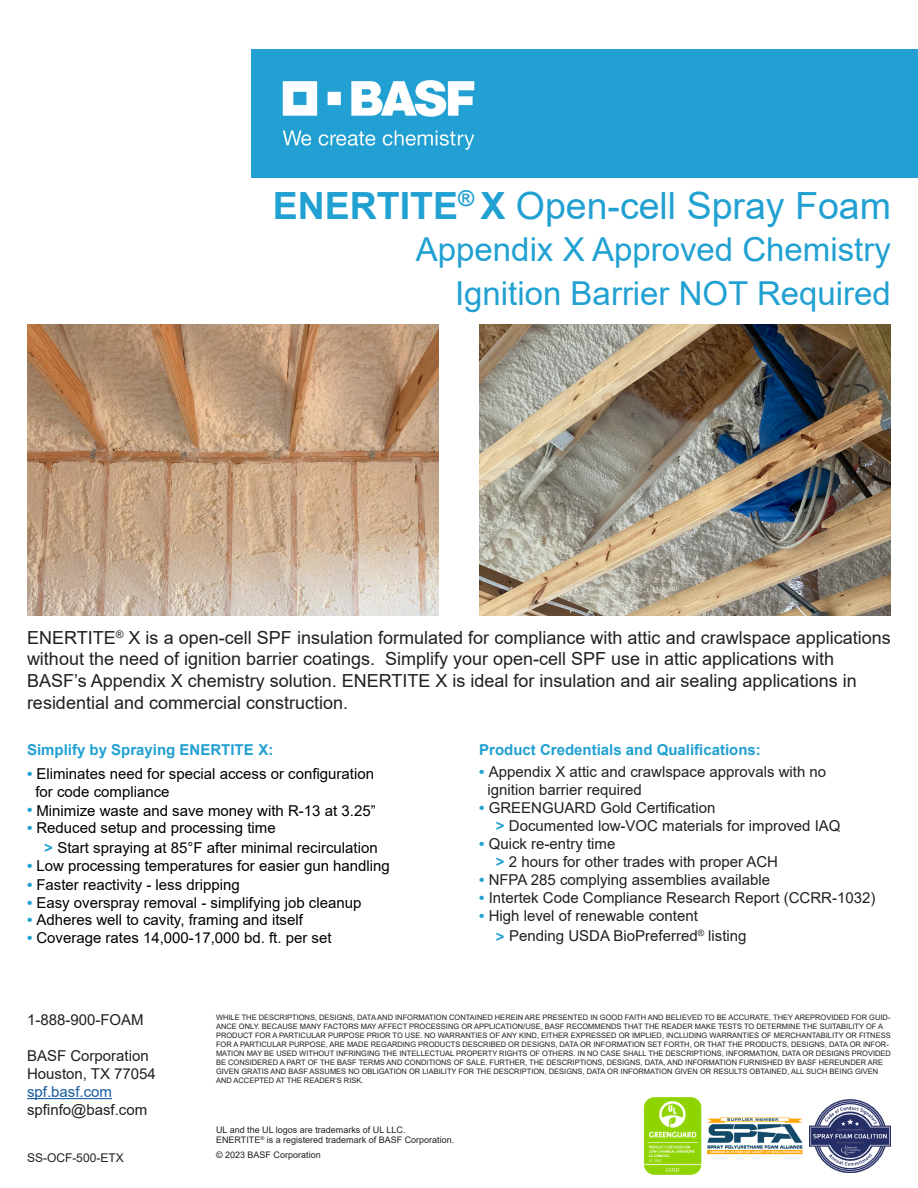
<style>
.page{position:relative;width:918px;height:1188px;background:#fff}
.page>*{position:absolute;margin:0;border:0;box-sizing:border-box;transform-origin:0 0}
.t1{font:37.5px "Arial";color:#21a0d2}
.t2{font:33px "Arial";color:#21a0d2}
.t3{font:18px/21.6px "Arial";color:#231f20}
.t4{font:15px "Arial";color:#231f20}
.t5{font:15px "Arial";color:#000}
.t6{font:700 15px "Arial";color:#21a0d2}
.t7{font:15px "Arial";color:#175d9e}
.t8{font:12px "Arial";color:#231f20}
.t9{font:9px "Arial";color:#231f20}
.t10{font:7.5px/9px "Arial";color:#231f20}
.s1{font-weight:700}
.s2{font-weight:700;color:#21a0d2}
</style>
<div class="page">
<img style="left:27px;top:324px;width:412px;height:292px">
<img style="left:479px;top:324px;width:412px;height:292px">
<img style="left:251px;top:50px;width:667px;height:127px">
<hr style="left:27px;top:1098px;width:85px;height:1px;background:#175d9e">
<img style="left:707px;top:1117px;width:103px;height:38px">
<img style="left:643px;top:1097px;width:59px;height:78px">
<img style="left:810px;top:1100px;width:81px;height:73px">
<p class="t1" style="left:273px;top:180px;width:620px"><span class="s1">ENERTITE</span><sup>®</sup> <span class="s1">X</span> Open-cell Spray Foam</p>
<p class="t2" style="left:416px;top:227px;width:477px">Appendix X Approved Chemistry</p>
<p class="t2" style="left:455px;top:270px;width:437px">Ignition Barrier NOT Required</p>
<p class="t3" style="left:27px;top:627px;width:865px">ENERTITE<sup>®</sup> X is a open-cell SPF insulation formulated for compliance with attic and crawlspace applications without the need of ignition barrier coatings. Simplify your open-cell SPF use in attic applications with</p>
<p class="t3" style="left:27px;top:670px;width:831px">BASF’s Appendix X chemistry solution. ENERTITE X is ideal for insulation and air sealing applications in</p>
<p class="t3" style="left:27px;top:691px;width:323px">residential and commercial construction.</p>
<p class="t6" style="left:27px;top:739px;width:248px">Simplify by Spraying ENERTITE X:</p>
<p class="t5" style="left:27px;top:763px;width:349px"><span class="s2">•</span> Eliminates need for special access or configuration</p>
<p class="t5" style="left:35px;top:781px;width:136px">for code compliance</p>
<p class="t5" style="left:27px;top:801px;width:350px"><span class="s2">•</span> Minimize waste and save money with R-13 at 3.25”</p>
<p class="t5" style="left:27px;top:817px;width:250px"><span class="s2">•</span> Reduced setup and processing time</p>
<p class="t5" style="left:44px;top:837px;width:335px"><span class="s2">&gt;</span> Start spraying at 85°F after minimal recirculation</p>
<p class="t5" style="left:27px;top:855px;width:364px"><span class="s2">•</span> Low processing temperatures for easier gun handling</p>
<p class="t5" style="left:27px;top:875px;width:214px"><span class="s2">•</span> Faster reactivity - less dripping</p>
<p class="t5" style="left:27px;top:893px;width:336px"><span class="s2">•</span> Easy overspray removal - simplifying job cleanup</p>
<p class="t5" style="left:27px;top:909px;width:277px"><span class="s2">•</span> Adheres well to cavity, framing and itself</p>
<p class="t5" style="left:27px;top:927px;width:306px"><span class="s2">•</span> Coverage rates 14,000-17,000 bd. ft. per set</p>
<p class="t6" style="left:479px;top:739px;width:283px">Product Credentials and Qualifications:</p>
<p class="t4" style="left:479px;top:762px;width:349px"><span class="s2">•</span> Appendix X attic and crawlspace approvals with no</p>
<p class="t4" style="left:488px;top:780px;width:156px">ignition barrier required</p>
<p class="t4" style="left:479px;top:798px;width:238px"><span class="s2">•</span> GREENGUARD Gold Certification</p>
<p class="t4" style="left:496px;top:816px;width:346px"><span class="s2">&gt;</span> Documented low-VOC materials for improved IAQ</p>
<p class="t4" style="left:479px;top:834px;width:138px"><span class="s2">•</span> Quick re-entry time</p>
<p class="t4" style="left:496px;top:852px;width:284px"><span class="s2">&gt;</span> 2 hours for other trades with proper ACH</p>
<p class="t4" style="left:479px;top:870px;width:292px"><span class="s2">•</span> NFPA 285 complying assemblies available</p>
<p class="t4" style="left:479px;top:888px;width:398px"><span class="s2">•</span> Intertek Code Compliance Research Report (CCRR-1032)</p>
<p class="t4" style="left:479px;top:906px;width:220px"><span class="s2">•</span> High level of renewable content</p>
<p class="t4" style="left:496px;top:925px;width:252px"><span class="s2">&gt;</span> Pending USDA BioPreferred<sup>®</sup> listing</p>
<p class="t4" style="left:27px;top:1009px;width:118px">1-888-900-FOAM</p>
<p class="t4" style="left:27px;top:1045px;width:123px">BASF Corporation</p>
<p class="t4" style="left:27px;top:1063px;width:130px">Houston, TX 77054</p>
<p class="t7" style="left:27px;top:1081px;width:87px">spf.basf.com</p>
<p class="t4" style="left:27px;top:1099px;width:122px">spfinfo@basf.com</p>
<p class="t8" style="left:27px;top:1149px;width:98px">SS-OCF-500-ETX</p>
<p class="t10" style="left:216px;top:1012px;width:676px">WHILE THE DESCRIPTIONS, DESIGNS, DATA AND INFORMATION CONTAINED HEREIN ARE PRESENTED IN GOOD FAITH AND BELIEVED TO BE ACCURATE, THEY AREPROVIDED FOR GUID-ANCE ONLY. BECAUSE MANY FACTORS MAY AFFECT PROCESSING OR APPLICATION/USE, BASF RECOMMENDS THAT THE READER MAKE TESTS TO DETERMINE THE SUITABILITY OF A PRODUCT FOR A PARTICULAR PURPOSE PRIOR TO USE. NO WARRANTIES OF ANY KIND, EITHER EXPRESSED OR IMPLIED, INCLUDING WARRANTIES OF MERCHANTABILITY OR FITNESS FOR A PARTICULAR PURPOSE, ARE MADE REGARDING PRODUCTS DESCRIBED OR DESIGNS, DATA OR INFORMATION SET FORTH, OR THAT THE PRODUCTS, DESIGNS, DATA OR INFOR-MATION MAY BE USED WITHOUT INFRINGING THE INTELLECTUAL PROPERTY RIGHTS OF OTHERS. IN NO CASE SHALL THE DESCRIPTIONS, INFORMATION, DATA OR DESIGNS PROVIDED BE CONSIDERED A PART OF THE BASF TERMS AND CONDITIONS OF SALE. FURTHER, THE DESCRIPTIONS, DESIGNS, DATA, AND INFORMATION FURNISHED BY BASF HEREUNDER ARE GIVEN GRATIS AND BASF ASSUMES NO OBLIGATION OR LIABILITY FOR THE DESCRIPTION, DESIGNS, DATA OR INFORMATION GIVEN OR RESULTS OBTAINED, ALL SUCH BEING GIVEN AND ACCEPTED AT THE READER’S RISK.</p>
<p class="t9" style="left:216px;top:1123px;width:191px">UL and the UL logos are trademarks of UL LLC.</p>
<p class="t9" style="left:216px;top:1134px;width:240px">ENERTITE<sup>®</sup> is a registered trademark of BASF Corporation.</p>
<p class="t9" style="left:216px;top:1148px;width:106px">© 2023 BASF Corporation</p>
</div>
